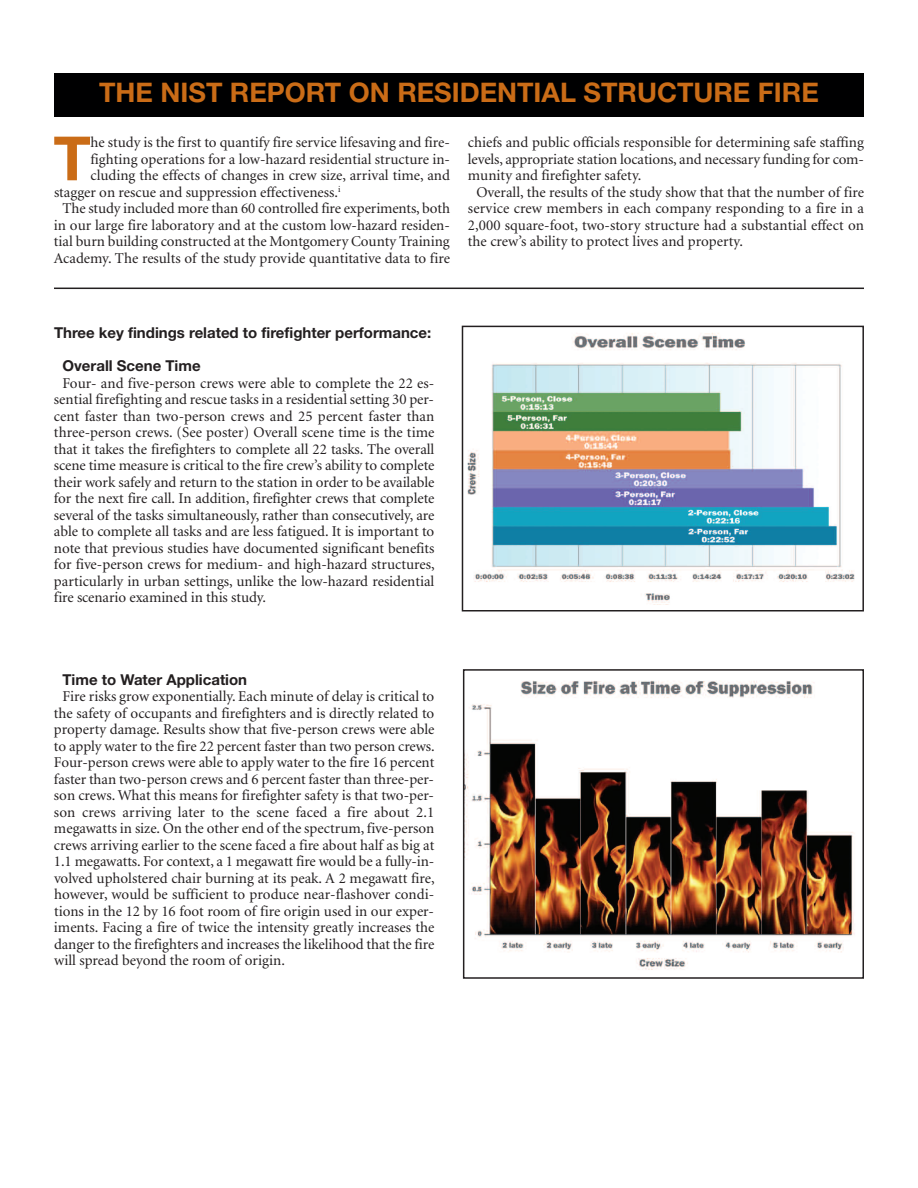
<style>
.page{position:relative;width:918px;height:1188px;background:#fff}
.page>*{position:absolute;margin:0;border:0;box-sizing:border-box;transform-origin:0 0}
.t1{font:700 61.05px "Helvetica Neue";color:#ca6c17}
.t2{font:700 27px "Helvetica Neue";color:#ca6c17}
.t3{font:15px/16.5px "Minion";color:#231f20;text-align:justify}
.t4{font:700 15px "Helvetica Neue";color:#231f20}
</style>
<div class="page">
<div style="left:54px;top:74px;width:810px;height:43px;background:#000001"></div>
<img style="left:466px;top:680px;width:389px;height:290px">
<div style="left:463px;top:669px;width:401px;height:310px;border:2px solid #231f20"></div>
<img style="left:467px;top:333px;width:388px;height:270px">
<div style="left:462px;top:326px;width:402px;height:286px;border:2px solid #231f20"></div>
<hr style="left:54px;top:288px;width:810px;height:1px;background:#231f20">
<h2 class="t2" style="left:99px;top:83px;width:721px">THE NIST REPORT ON RESIDENTIAL STRUCTURE FIRE</h2>
<h1 class="t1" style="left:53px;top:137px;width:39px">T</h1>
<p class="t3" style="left:91px;top:135px;width:361px">he study is the first to quantify fire service lifesaving and fire-</p>
<p class="t3" style="left:91px;top:152px;width:361px">fighting operations for a low-hazard residential structure in-</p>
<p class="t3" style="left:91px;top:168px;width:361px">cluding the effects of changes in crew size, arrival time, and</p>
<p class="t3" style="left:54px;top:185px;width:288px">stagger on rescue and suppression effectiveness.<sup>i</sup></p>
<p class="t3" style="left:63px;top:201px;width:389px">The study included more than 60 controlled fire experiments, both</p>
<p class="t3" style="left:54px;top:218px;width:397px">in our large fire laboratory and at the custom low-hazard residen-</p>
<p class="t3" style="left:54px;top:234px;width:397px">tial burn building constructed at the Montgomery County Training</p>
<p class="t3" style="left:54px;top:251px;width:398px">Academy. The results of the study provide quantitative data to fire</p>
<p class="t3" style="left:468px;top:135px;width:398px">chiefs and public officials responsible for determining safe staffing</p>
<p class="t3" style="left:468px;top:152px;width:397px">levels, appropriate station locations, and necessary funding for com-</p>
<p class="t3" style="left:468px;top:168px;width:175px">munity and firefighter safety.</p>
<p class="t3" style="left:477px;top:185px;width:389px">Overall, the results of the study show that that the number of fire</p>
<p class="t3" style="left:468px;top:201px;width:398px">service crew members in each company responding to a fire in a</p>
<p class="t3" style="left:468px;top:218px;width:397px">2,000 square-foot, two-story structure had a substantial effect on</p>
<p class="t3" style="left:468px;top:234px;width:276px">the crew’s ability to protect lives and property.</p>
<p class="t4" style="left:54px;top:328px;width:379px">Three key findings related to firefighter performance:</p>
<p class="t4" style="left:63px;top:361px;width:140px">Overall Scene Time</p>
<p class="t3" style="left:54px;top:376px;width:382px;text-indent:9px">Four- and five-person crews were able to complete the 22 es&shy;sential firefighting and rescue tasks in a residential setting 30 per&shy;cent faster than two-person crews and 25 percent faster than three-person crews. (See poster) Overall scene time is the time that it takes the firefighters to complete all 22 tasks. The overall scene time measure is critical to the fire crew’s ability to complete their work safely and return to the station in order to be available for the next fire call. In addition, firefighter crews that complete several of the tasks simultaneously, rather than consecutively, are able to complete all tasks and are less fatigued. It is important to note that previous studies have documented significant benefits for five-person crews for medium- and high-hazard structures, particularly in urban settings, unlike the low-hazard residential fire scenario examined in this study.</p>
<p class="t4" style="left:63px;top:674px;width:186px">Time to Water Application</p>
<p class="t3" style="left:54px;top:689px;width:382px;text-indent:9px">Fire risks grow exponentially. Each minute of delay is critical to the safety of occupants and firefighters and is directly related to property damage. Results show that five-person crews were able to apply water to the fire 22 percent faster than two person crews.<br>Four-person crews were able to apply water to the fire 16 percent faster than two-person crews and 6 percent faster than three-per&shy;son crews. What this means for firefighter safety is that two-per&shy;son crews arriving later to the scene faced a fire about 2.1 megawatts in size. On the other end of the spectrum, five-person crews arriving earlier to the scene faced a fire about half as big at 1.1 megawatts. For context, a 1 megawatt fire would be a fully-in&shy;volved upholstered chair burning at its peak. A 2 megawatt fire, however, would be sufficient to produce near-flashover condi&shy;tions in the 12 by 16 foot room of fire origin used in our exper&shy;iments. Facing a fire of twice the intensity greatly increases the danger to the firefighters and increases the likelihood that the fire will spread beyond the room of origin.</p>
</div>
